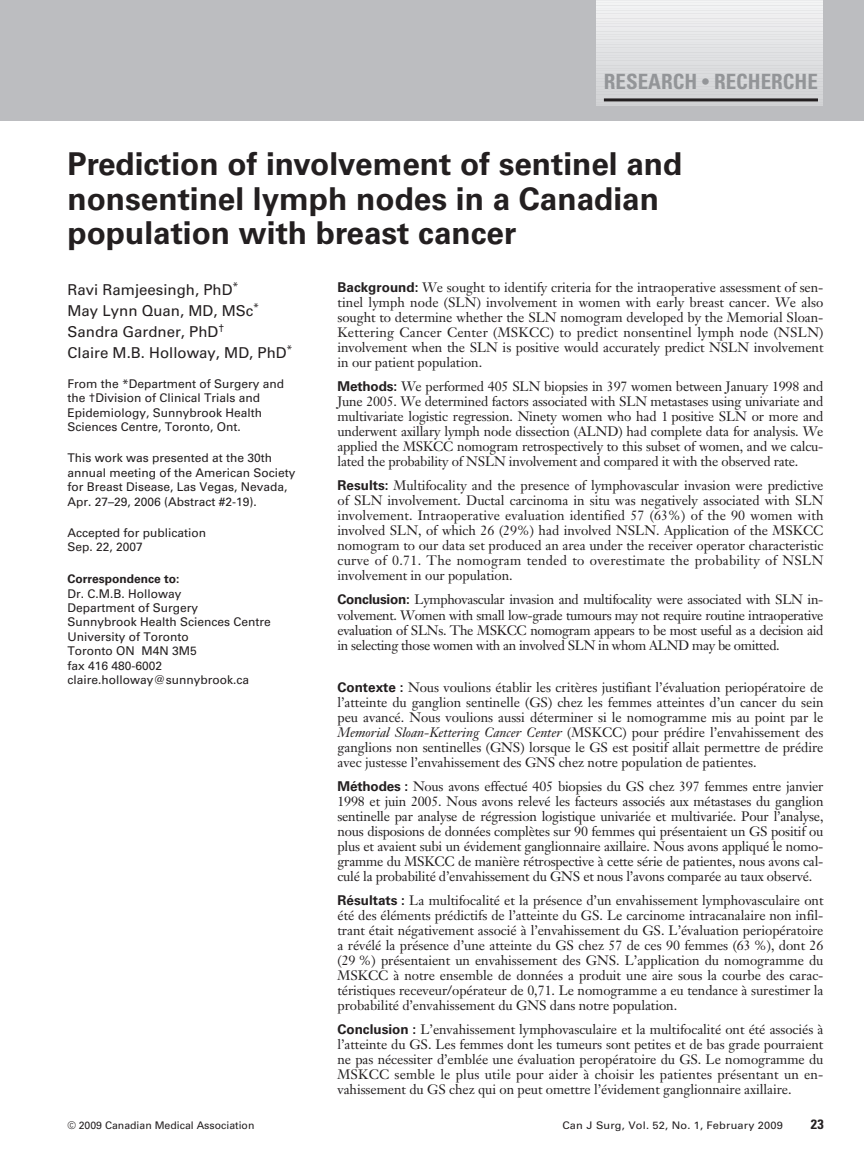
<style>
.page{position:relative;width:864px;height:1175px;background:#fff}
.page>*{position:absolute;margin:0;border:0;box-sizing:border-box;transform-origin:0 0}
.t1{font:700 31.5px/34.5px "Univers";color:#231f20}
.t2{font:700 condensed 21px "Univers";color:#939598}
.t3{font:15px/21px "Univers";color:#231f20}
.t4{font:13.5px/15px "Janson Text";letter-spacing:-.005em;color:#231f20;text-align:justify}
.t5{font:700 condensed 13.5px "Univers";color:#231f20;scale:1.05 1}
.t6{font:12px/14.4px "Univers";color:#231f20}
.t7{font:700 12px "Univers";color:#231f20}
.t8{font:10.5px "Univers";color:#231f20;scale:1.05 1}
.t9{font:10.5px "Univers";color:#231f20}
.s1{font-size:18px}
.s2{font-family:"Univers";font-weight:700}
.s3{font-style:italic}
</style>
<div class="page">
<div style="left:0;top:0;width:864px;height:120px;background:#bcbdc0"></div>
<hr style="left:597px;top:104px;width:225px;height:2px;background:#d1d2d4">
<hr style="left:597px;top:102px;width:225px;height:3px;background:#d2d3d5">
<svg style="left:597px;top:100px;width:225px;height:2px"></svg>
<hr style="left:597px;top:97px;width:225px;height:3px;background:#d4d5d7">
<hr style="left:597px;top:94px;width:225px;height:3px;background:#d4d5d7">
<hr style="left:597px;top:91px;width:225px;height:4px;background:#d5d6d8">
<hr style="left:597px;top:89px;width:225px;height:3px;background:#d6d7d9">
<hr style="left:597px;top:86px;width:225px;height:4px;background:#d7d8da">
<hr style="left:597px;top:83px;width:225px;height:4px;background:#d8d9db">
<hr style="left:597px;top:81px;width:225px;height:3px;background:#d8d9db">
<hr style="left:597px;top:78px;width:225px;height:4px;background:#d9dadc">
<hr style="left:597px;top:76px;width:225px;height:3px;background:#dadbdd">
<hr style="left:597px;top:73px;width:225px;height:3px;background:#dbdcde">
<hr style="left:597px;top:70px;width:225px;height:4px;background:#dcdddf">
<hr style="left:597px;top:68px;width:225px;height:3px;background:#dcdddf">
<hr style="left:597px;top:65px;width:225px;height:4px;background:#dddee0">
<hr style="left:597px;top:63px;width:225px;height:3px;background:#dedfe1">
<hr style="left:597px;top:60px;width:225px;height:3px;background:#dfe0e2">
<hr style="left:597px;top:57px;width:225px;height:4px;background:#e0e1e3">
<hr style="left:597px;top:55px;width:225px;height:3px;background:#e1e2e4">
<hr style="left:597px;top:52px;width:225px;height:4px;background:#e1e2e4">
<hr style="left:597px;top:49px;width:225px;height:4px;background:#e2e3e5">
<hr style="left:597px;top:47px;width:225px;height:3px;background:#e3e4e6">
<hr style="left:597px;top:44px;width:225px;height:4px;background:#e4e5e7">
<hr style="left:597px;top:42px;width:225px;height:3px;background:#e5e6e8">
<hr style="left:597px;top:39px;width:225px;height:3px;background:#e6e7e9">
<hr style="left:597px;top:36px;width:225px;height:4px;background:#e7e8e9">
<hr style="left:597px;top:34px;width:225px;height:3px;background:#e8e9ea">
<hr style="left:597px;top:31px;width:225px;height:4px;background:#e9eaeb">
<hr style="left:597px;top:29px;width:225px;height:3px;background:#eaebec">
<hr style="left:597px;top:26px;width:225px;height:3px;background:#ebebed">
<hr style="left:597px;top:23px;width:225px;height:4px;background:#ececee">
<hr style="left:597px;top:21px;width:225px;height:3px;background:#ededee">
<hr style="left:597px;top:18px;width:225px;height:4px;background:#eeeeef">
<hr style="left:597px;top:15px;width:225px;height:4px;background:#efeff0">
<hr style="left:597px;top:13px;width:225px;height:3px;background:#f0f0f1">
<hr style="left:597px;top:10px;width:225px;height:4px;background:#f0f1f2">
<hr style="left:597px;top:8px;width:225px;height:3px;background:#f1f2f3">
<hr style="left:597px;top:5px;width:225px;height:4px;background:#f2f3f4">
<svg style="left:597px;top:3px;width:225px;height:3px"></svg>
<hr style="left:597px;top:0;width:225px;height:3px;background:#f4f5f5">
<hr style="left:604px;top:98px;width:214px;height:3px;background:#231f20">
<h2 class="t2" style="left:604px;top:74px;width:216px">RESEARCH <span class="s1">•</span> RECHERCHE</h2>
<h1 class="t1" style="left:68px;top:149px;width:616px">Prediction of involvement of sentinel and nonsentinel lymph nodes in a Canadian population with breast cancer</h1>
<p class="t3" style="left:68px;top:281px;width:227px">Ravi Ramjeesingh, PhD<sup>*<br></sup>May Lynn Quan, MD, MSc<sup>*<br></sup>Sandra Gardner, PhD<sup>†<br></sup>Claire M.B. Holloway, MD, PhD<sup>*</sup></p>
<p class="t6" style="left:68px;top:377px;width:218px">From the *Department of Surgery and the †Division of Clinical Trials and Epidemiology, Sunnybrook Health Sciences Centre, Toronto, Ont.</p>
<p class="t6" style="left:68px;top:452px;width:229px">This work was presented at the 30th annual meeting of the American Society for Breast Disease, Las Vegas, Nevada, Apr. 27–29, 2006 (Abstract #2-19).</p>
<p class="t4" style="left:338px;top:281px;width:488px"><span class="s2">Background:</span> We sought to identify criteria for the intraoperative assessment of sen&shy;tinel lymph node (SLN) involvement in women with early breast cancer. We also sought to determine whether the SLN nomogram developed by the Memorial Sloan-Kettering Cancer Center (MSKCC) to predict nonsentinel lymph node (NSLN) involvement when the SLN is positive would accurately predict NSLN involvement in our patient population.</p>
<p class="t4" style="left:338px;top:380px;width:488px"><span class="s2">Methods:</span> We performed 405 SLN biopsies in 397 women between January 1998 and June 2005. We determined factors associated with SLN metastases using univariate and multivariate logistic regression. Ninety women who had 1 positive SLN or more and underwent axillary lymph node dissection (ALND) had complete data for analysis. We applied the MSKCC nomogram retrospectively to this subset of women, and we calcu&shy;lated the probability of NSLN involvement and compared it with the observed rate.</p>
<p class="t4" style="left:338px;top:479px;width:488px"><span class="s2">Results:</span> Multifocality and the presence of lymphovascular invasion were predictive of SLN involvement. Ductal carcinoma in situ was negatively associated with SLN involvement. Intraoperative evaluation identified 57 (63%) of the 90 women with involved SLN, of which 26 (29%) had involved NSLN. Application of the MSKCC nomogram to our data set produced an area under the receiver operator characteristic curve of 0.71. The nomogram tended to overestimate the probability of NSLN involvement in our population.</p>
<p class="t4" style="left:338px;top:593px;width:487px"><span class="s2">Conclusion:</span> Lymphovascular invasion and multifocality were associated with SLN in&shy;volvement. Women with small low-grade tumours may not require routine intraoperative evaluation of SLNs. The MSKCC nomogram appears to be most useful as a decision aid in selecting those women with an involved SLN in whom ALND may be omitted.</p>
<p class="t4" style="left:338px;top:680px;width:488px"><span class="s2">Contexte :</span> Nous voulions établir les critères justifiant l’évaluation periopératoire de l’atteinte du ganglion sentinelle (GS) chez les femmes atteintes d’un cancer du sein peu avancé. Nous voulions aussi déterminer si le nomogramme mis au point par le <span class="s3">Memorial Sloan-Kettering Cancer Center</span> (MSKCC) pour prédire l’envahissement des ganglions non sentinelles (GNS) lorsque le GS est positif allait permettre de prédire avec justesse l’envahissement des GNS chez notre population de patientes.</p>
<p class="t4" style="left:338px;top:779px;width:488px"><span class="s2">Méthodes :</span> Nous avons effectué 405 biopsies du GS chez 397 femmes entre janvier 1998 et juin 2005. Nous avons relevé les facteurs associés aux métastases du ganglion sentinelle par analyse de régression logistique univariée et multivariée. Pour l’analyse, nous disposions de données complètes sur 90 femmes qui présentaient un GS positif ou plus et avaient subi un évidement ganglionnaire axillaire. Nous avons appliqué le nomo&shy;gramme du MSKCC de manière rétrospective à cette série de patientes, nous avons cal&shy;culé la probabilité d’envahissement du GNS et nous l’avons comparée au taux observé.</p>
<p class="t4" style="left:338px;top:893px;width:488px"><span class="s2">Résultats :</span> La multifocalité et la présence d’un envahissement lymphovasculaire ont été des éléments prédictifs de l’atteinte du GS. Le carcinome intracanalaire non infil&shy;trant était négativement associé à l’envahissement du GS. L’évaluation periopératoire a révélé la présence d’une atteinte du GS chez 57 de ces 90 femmes (63 %), dont 26 (29 %) présentaient un envahissement des GNS. L’application du nomogramme du MSKCC à notre ensemble de données a produit une aire sous la courbe des carac&shy;téristiques receveur/opérateur de 0,71. Le nomogramme a eu tendance à surestimer la probabilité d’envahissement du GNS dans notre population.</p>
<p class="t4" style="left:338px;top:1022px;width:488px"><span class="s2">Conclusion :</span> L’envahissement lymphovasculaire et la multifocalité ont été associés à l’atteinte du GS. Les femmes dont les tumeurs sont petites et de bas grade pourraient ne pas nécessiter d’emblée une évaluation peropératoire du GS. Le nomogramme du MSKCC semble le plus utile pour aider à choisir les patientes présentant un en&shy;vahissement du GS chez qui on peut omettre l’évidement ganglionnaire axillaire.</p>
<p class="t6" style="left:68px;top:526px;width:140px">Accepted for publication<br>Sep. 22, 2007</p>
<p class="t7" style="left:68px;top:574px;width:113px">Correspondence to:</p>
<p class="t6" style="left:68px;top:587px;width:205px">Dr. C.M.B. Holloway<br>Department of Surgery<br>Sunnybrook Health Sciences Centre<br>University of Toronto<br>Toronto ON M4N 3M5<br>fax 416 480-6002 claire.holloway@sunnybrook.ca</p>
<p class="t9" style="left:68px;top:1121px;width:188px">© 2009 Canadian Medical Association</p>
<p class="t8" style="left:562px;top:1121px;width:212px">Can J Surg, Vol. 52, No. 1, February 2009</p>
<p class="t5" style="left:811px;top:1119px;width:14px">23</p>
</div>
